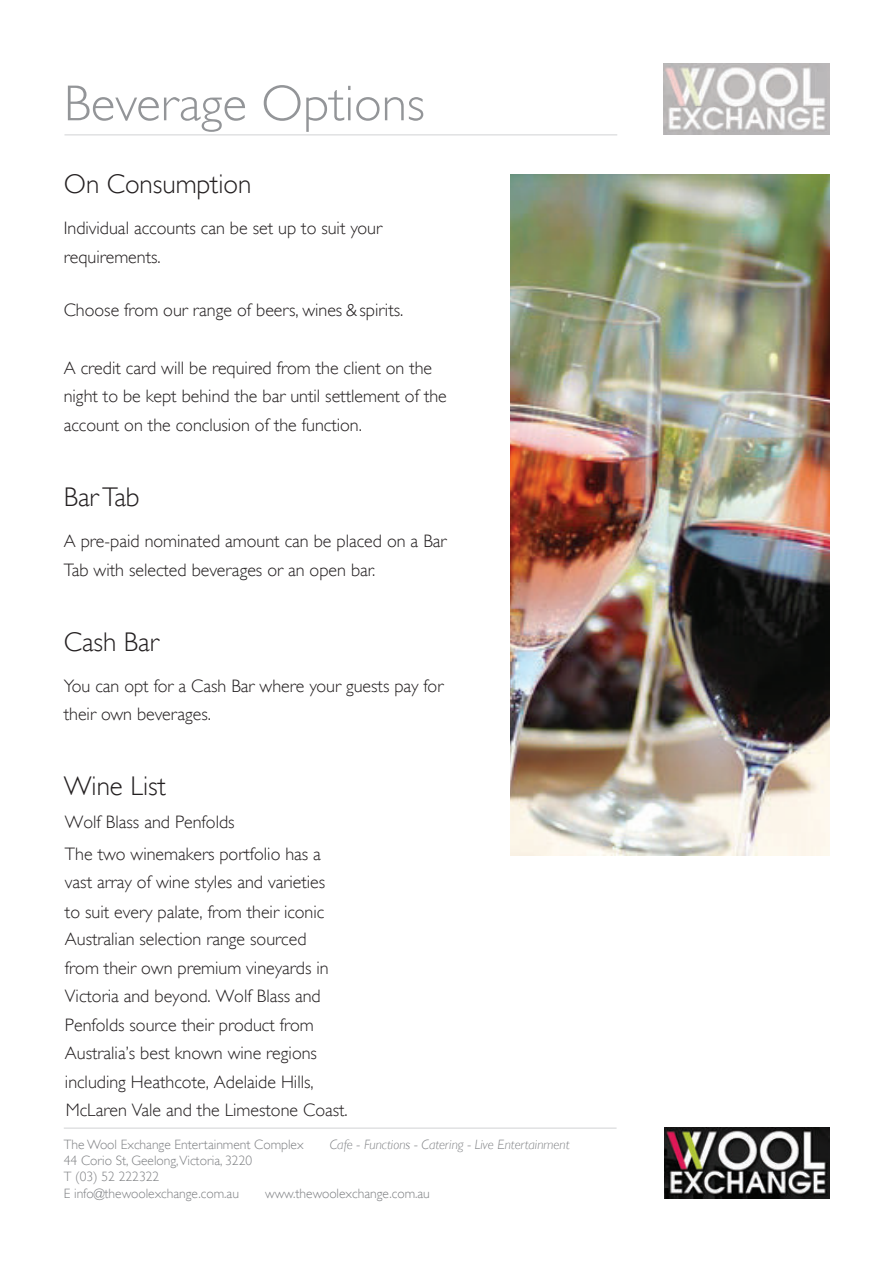
<style>
.page{position:relative;width:893px;height:1263px;background:#fff}
.page>*{position:absolute;margin:0;border:0;box-sizing:border-box;transform-origin:0 0}
.t1{font:300 51px "Gill Sans";color:#939598}
.t2{font:300 27px "Gill Sans";color:#231f20}
.t3{font:300 18px/28.5px "Gill Sans";color:#231f20}
.t4{font:300 13.5px/16.2px "Gill Sans";color:#808285}
.t5{font:italic 300 13.5px "Gill Sans";color:#808285}
</style>
<div class="page">
<img style="left:663px;top:64px;width:166px;height:70px">
<hr style="left:64px;top:1128px;width:553px;height:1px;background:#d1d2d4">
<img style="left:664px;top:1128px;width:166px;height:70px">
<hr style="left:64px;top:134px;width:553px;height:1px;background:#d1d2d4">
<img style="left:510px;top:174px;width:319px;height:681px">
<h1 class="t1" style="left:64px;top:73px;width:362px">Beverage Options</h1>
<h2 class="t2" style="left:64px;top:168px;width:189px">On Consumption</h2>
<p class="t3" style="left:64px;top:214px;width:320px">Individual accounts can be set up to suit your requirements.</p>
<p class="t3" style="left:64px;top:296px;width:341px">Choose from our range of beers, wines spirits.</p>
<p class="t3" style="left:346px;top:296px;width:13px">&amp;</p>
<p class="t3" style="left:64px;top:353px;width:385px">A credit card will be required from the client on the night to be kept behind the bar until settlement of the account on the conclusion of the function.</p>
<h2 class="t2" style="left:64px;top:481px;width:77px">Bar Tab</h2>
<p class="t3" style="left:64px;top:527px;width:384px">A pre-paid nominated amount can be placed on a Bar<br>Tab with selected beverages or an open bar.</p>
<h2 class="t2" style="left:64px;top:626px;width:96px">Cash Bar</h2>
<p class="t3" style="left:64px;top:672px;width:381px">You can opt for a Cash Bar where your guests pay for their own beverages.</p>
<h2 class="t2" style="left:64px;top:770px;width:104px">Wine List</h2>
<p class="t3" style="left:65px;top:805px;width:258px;line-height:32.2px">Wolf Blass and Penfolds<br>The two winemakers portfolio has a</p>
<p class="t3" style="left:65px;top:868px;width:262px">vast array of wine styles and varieties</p>
<p class="t3" style="left:65px;top:925px;width:284px">Australian selection range sourced<br>from their own premium vineyards in Victoria and beyond. Wolf Blass and Penfolds source their product from Australia’s best known wine regions including Heathcote, Adelaide Hills, McLaren Vale and the Limestone Coast.</p>
<p class="t3" style="left:65px;top:898px;width:261px">to suit every palate, from their iconic</p>
<p class="t4" style="left:64px;top:1136px;width:241px">The Wool Exchange Entertainment Complex</p>
<p class="t5" style="left:330px;top:1136px;width:241px">Cafe - Functions - Catering - Live Entertainment</p>
<p class="t4" style="left:64px;top:1152px;width:190px">44 Corio St, Geelong,Victoria, 3220<br>T (03) 52 222322<br>E info@thewoolexchange.com.au</p>
<p class="t4" style="left:265px;top:1185px;width:166px">www.thewoolexchange.com.au</p>
</div>
